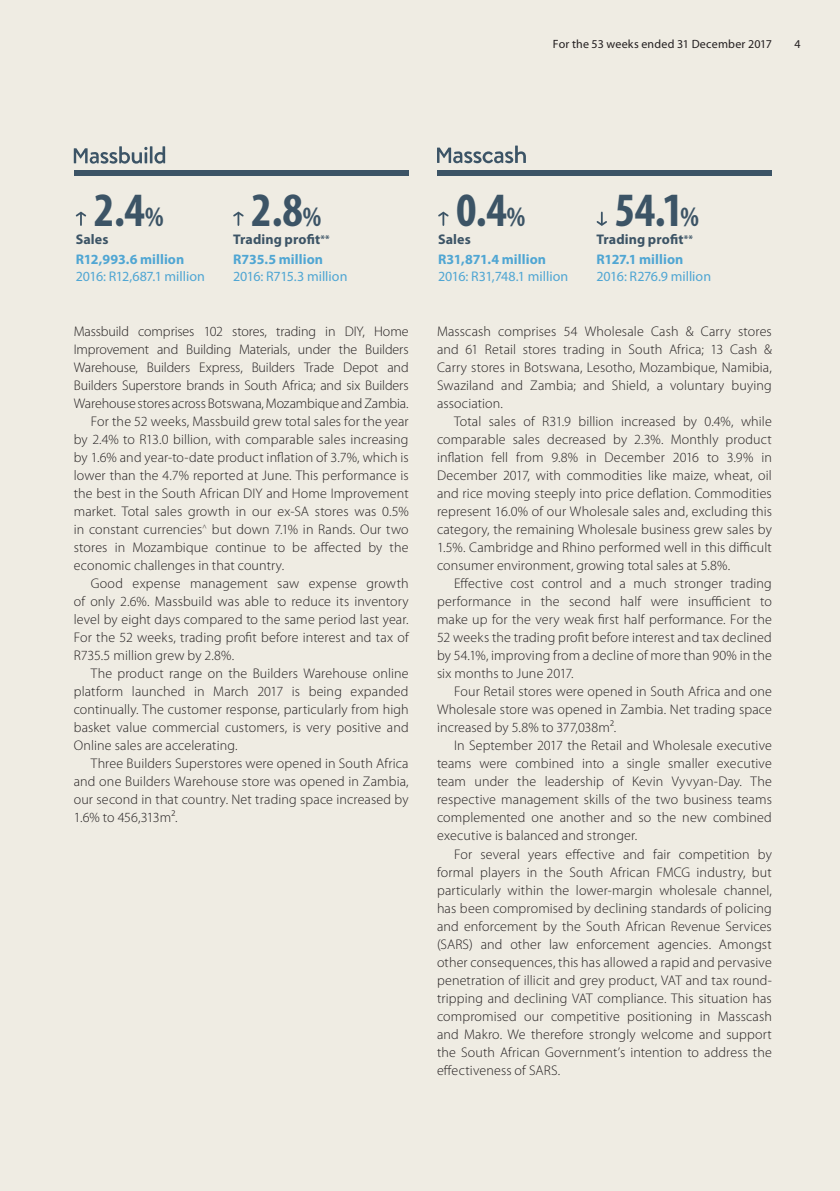
<style>
.page{position:relative;width:840px;height:1191px;background:#fff}
.page>*{position:absolute;margin:0;border:0;box-sizing:border-box;transform-origin:0 0}
.t1{font:700 condensed 48px "Myriad Pro";color:#3c5466}
.t2{font:300 14px/18px "Myriad Pro";letter-spacing:.01em;color:#231f20;text-align:justify}
.t3{font:300 14px "Myriad Pro";letter-spacing:-.01em;color:#231f20}
.t4{font:14px "Myriad Pro";color:#50a6d3}
.t5{font:700 14px/19.8px "Myriad Pro";letter-spacing:.005em;color:#3c5466}
.t6{font:700 14px "Myriad Pro";letter-spacing:.005em;color:#50a6d3}
.t7{font:12px "Myriad Pro";letter-spacing:.02em;color:#231f20}
.s1{font-size:28px}
.s2{font-size:10px}
.s3{color:#50a6d3}
</style>
<div class="page">
<div style="left:0;top:0;width:839px;height:1191px;background:#efece3"></div>
<svg style="left:74px;top:146px;width:91px;height:18px"></svg>
<svg style="left:437px;top:145px;width:88px;height:18px"></svg>
<svg style="left:75px;top:211px;width:12px;height:14px"></svg>
<svg style="left:233px;top:211px;width:11px;height:14px"></svg>
<svg style="left:438px;top:211px;width:11px;height:14px"></svg>
<svg style="left:596px;top:212px;width:11px;height:14px"></svg>
<div style="left:74px;top:170px;width:334px;height:5px;background:#3c5466"></div>
<div style="left:437px;top:170px;width:334px;height:5px;background:#3c5466"></div>
<p class="t7" style="left:552px;top:38px;width:220px">For the 53 weeks ended 31 December 2017</p>
<p class="t7" style="left:793px;top:38px;width:8px">4</p>
<h1 class="t1" style="left:94px;top:183px;width:71px">2.4<span class="s1">%</span></h1>
<h1 class="t1" style="left:251px;top:183px;width:71px">2.8<span class="s1">%</span></h1>
<h1 class="t1" style="left:456px;top:183px;width:71px">0.4<span class="s1">%</span></h1>
<h1 class="t1" style="left:614px;top:183px;width:86px">54.1<span class="s1">%</span></h1>
<p class="t5" style="left:76px;top:230px;width:34px">Sales</p>
<p class="t6" style="left:76px;top:252px;width:110px">R12,993.6 million</p>
<p class="t4" style="left:76px;top:269px;width:131px">2016: R12,687.1 million</p>
<p class="t5" style="left:233px;top:230px;width:98px">Trading profit<span class="s2">**<br></span><span class="s3">R735.5 million</span></p>
<p class="t4" style="left:233px;top:269px;width:116px">2016: R715.3 million</p>
<p class="t3" style="left:74px;top:324px;width:336px">Massbuild comprises 102 stores, trading in DIY, Home</p>
<p class="t3" style="left:74px;top:342px;width:336px">Improvement and Building Materials, under the Builders</p>
<p class="t3" style="left:74px;top:360px;width:336px">Warehouse, Builders Express, Builders Trade Depot and</p>
<p class="t2" style="left:74px;top:377px;width:336px">Builders Superstore brands in South Africa; and six Builders</p>
<p class="t3" style="left:74px;top:396px;width:336px">Warehouse stores across Botswana, Mozambique and Zambia.</p>
<p class="t2" style="left:91px;top:413px;width:319px">For the 52 weeks, Massbuild grew total sales for the year</p>
<p class="t2" style="left:74px;top:431px;width:336px">by 2.4% to R13.0 billion, with comparable sales increasing</p>
<p class="t2" style="left:74px;top:449px;width:336px">by 1.6% and year-to-date product inflation of 3.7%, which is</p>
<p class="t2" style="left:74px;top:467px;width:336px">lower than the 4.7% reported at June. This performance is</p>
<p class="t2" style="left:74px;top:485px;width:336px">the best in the South African DIY and Home Improvement</p>
<p class="t2" style="left:74px;top:503px;width:336px">market. Total sales growth in our ex-SA stores was 0.5%</p>
<p class="t2" style="left:74px;top:521px;width:336px">in constant currencies<sup>^</sup> but down 7.1% in Rands. Our two</p>
<p class="t2" style="left:74px;top:539px;width:336px">stores in Mozambique continue to be affected by the</p>
<p class="t2" style="left:74px;top:557px;width:212px">economic challenges in that country.</p>
<p class="t2" style="left:91px;top:575px;width:319px">Good expense management saw expense growth</p>
<p class="t2" style="left:74px;top:593px;width:336px">of only 2.6%. Massbuild was able to reduce its inventory</p>
<p class="t2" style="left:74px;top:611px;width:336px">level by eight days compared to the same period last year.</p>
<p class="t2" style="left:74px;top:629px;width:336px">For the 52 weeks, trading profit before interest and tax of</p>
<p class="t2" style="left:74px;top:647px;width:162px">R735.5 million grew by 2.8%.</p>
<p class="t2" style="left:91px;top:665px;width:319px">The product range on the Builders Warehouse online</p>
<p class="t2" style="left:74px;top:683px;width:336px">platform launched in March 2017 is being expanded</p>
<p class="t2" style="left:74px;top:701px;width:336px">continually. The customer response, particularly from high</p>
<p class="t2" style="left:74px;top:719px;width:336px">basket value commercial customers, is very positive and</p>
<p class="t2" style="left:74px;top:737px;width:165px">Online sales are accelerating.</p>
<p class="t2" style="left:91px;top:755px;width:319px">Three Builders Superstores were opened in South Africa</p>
<p class="t2" style="left:74px;top:773px;width:336px">and one Builders Warehouse store was opened in Zambia,</p>
<p class="t2" style="left:74px;top:791px;width:336px">our second in that country. Net trading space increased by</p>
<p class="t2" style="left:74px;top:809px;width:105px">1.6% to 456,313m².</p>
<p class="t5" style="left:438px;top:230px;width:34px">Sales</p>
<p class="t6" style="left:438px;top:252px;width:109px">R31,871.4 million</p>
<p class="t4" style="left:438px;top:269px;width:131px">2016: R31,748.1 million</p>
<p class="t5" style="left:596px;top:230px;width:98px">Trading profit<span class="s2">**<br></span><span class="s3">R127.1 million</span></p>
<p class="t4" style="left:596px;top:269px;width:116px">2016: R276.9 million</p>
<p class="t2" style="left:437px;top:323px;width:336px">Masscash comprises 54 Wholesale Cash &amp; Carry stores and 61 Retail stores trading in South Africa; 13 Cash &amp; Carry stores in Botswana, Lesotho, Mozambique, Namibia, Swaziland and Zambia; and Shield, a voluntary buying association.</p>
<p class="t2" style="left:437px;top:413px;width:336px;text-indent:17px">Total sales of R31.9 billion increased by 0.4%, while comparable sales decreased by 2.3%. Monthly product inflation fell from 9.8% in December 2016 to 3.9% in December 2017, with commodities like maize, wheat, oil and rice moving steeply into price deflation. Commodities represent 16.0% of our Wholesale sales and, excluding this category, the remaining Wholesale business grew sales by 1.5%. Cambridge and Rhino performed well in this difficult consumer environment, growing total sales at 5.8%.</p>
<p class="t2" style="left:437px;top:575px;width:336px;text-indent:17px">Effective cost control and a much stronger trading performance in the second half were insufficient to make up for the very weak first half performance. For the 52 weeks the trading profit before interest and tax declined by 54.1%, improving from a decline of more than 90% in the six months to June 2017.</p>
<p class="t2" style="left:437px;top:683px;width:336px;text-indent:17px">Four Retail stores were opened in South Africa and one Wholesale store was opened in Zambia. Net trading space increased by 5.8% to 377,038m².</p>
<p class="t2" style="left:437px;top:737px;width:336px;text-indent:17px">In September 2017 the Retail and Wholesale executive teams were combined into a single smaller executive team under the leadership of Kevin Vyvyan-Day. The respective management skills of the two business teams complemented one another and so the new combined executive is balanced and stronger.</p>
<p class="t2" style="left:437px;top:845px;width:336px;text-indent:17px">For several years effective and fair competition by formal players in the South African FMCG industry, but particularly within the lower-margin wholesale channel, has been compromised by declining standards of policing and enforcement by the South African Revenue Services (SARS) and other law enforcement agencies. Amongst other consequences, this has allowed a rapid and pervasive penetration of illicit and grey product, VAT and tax round&shy;tripping and declining VAT compliance. This situation has compromised our competitive positioning in Masscash and Makro. We therefore strongly welcome and support the South African Government’s intention to address the effectiveness of SARS.</p>
</div>
